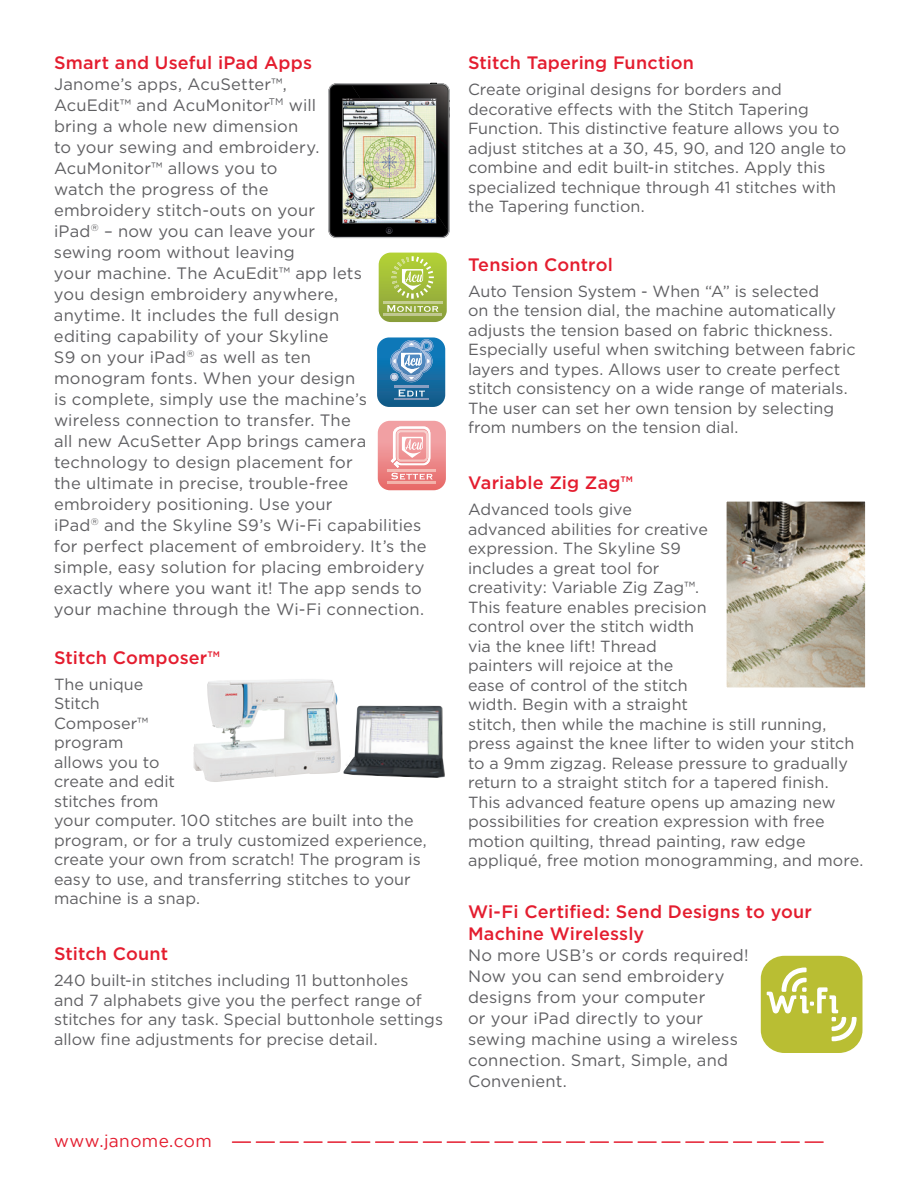
<style>
.page{position:relative;width:918px;height:1188px;background:#fff}
.page>*{position:absolute;margin:0;border:0;box-sizing:border-box;transform-origin:0 0}
.t1{font:500 18px/22.5px "Gotham HTF";letter-spacing:.01em;color:#e41d2f}
.t2{font:17.25px "Gotham";letter-spacing:.025em;color:#e41d2f}
.t3{font:16.5px/21px "Gotham HTF";letter-spacing:.01em;color:#5f5f62}
.t4{font:16.2px/19.5px "Gotham HTF";color:#5f5f62}
.t5{font:700 1.65px "Helvetica";color:#fff}
</style>
<div class="page">
<svg style="left:232px;top:1141px;width:591px;height:2px"></svg>
<div style="left:761px;top:956px;width:101px;height:97px;background:#b9be33;border-radius:23px"></div>
<svg style="left:767px;top:967px;width:90px;height:74px"></svg>
<img style="left:728px;top:503px;width:136px;height:183px">
<div style="left:724px;top:499px;width:144px;height:191px;border:3px solid #fff"></div>
<img style="left:328px;top:83px;width:122px;height:155px">
<svg style="left:377px;top:337px;width:68px;height:70px"></svg>
<svg style="left:378px;top:421px;width:68px;height:69px"></svg>
<svg style="left:379px;top:253px;width:68px;height:69px"></svg>
<img style="left:193px;top:679px;width:117px;height:103px">
<img style="left:343px;top:706px;width:102px;height:72px">
<p class="t1" style="left:54px;top:51px;width:260px">Smart and Useful iPad Apps</p>
<p class="t3" style="left:54px;top:73px;width:374px">Janome’s apps, AcuSetter™,<br>AcuEdit™ and AcuMonitor<sup>TM</sup> will<br>bring a whole new dimension<br>to your sewing and embroidery.<br>AcuMonitor™ allows you to<br>watch the progress of the<br>embroidery stitch-outs on your<br>iPad<sup>®</sup> – now you can leave your<br>sewing room without leaving<br>your machine. The AcuEdit™ app lets<br>you design embroidery anywhere,<br>anytime. It includes the full design<br>editing capability of your Skyline<br>S9 on your iPad<sup>®</sup> as well as ten<br>monogram fonts. When your design<br>is complete, simply use the machine’s wireless connection to transfer. The<br>all new AcuSetter App brings camera technology to design placement for<br>the ultimate in precise, trouble-free embroidery positioning. Use your<br>iPad<sup>®</sup> and the Skyline S9’s Wi-Fi capabilities for perfect placement of embroidery. It’s the simple, easy solution for placing embroidery exactly where you want it! The app sends to your machine through the Wi-Fi connection.</p>
<p class="t1" style="left:54px;top:646px;width:167px">Stitch Composer™</p>
<p class="t4" style="left:54px;top:674px;width:374px">The unique<br>Stitch<br>Composer™<br>program<br>allows you to<br>create and edit<br>stitches from<br>your computer. 100 stitches are built into the program, or for a truly customized experience, create your own from scratch! The program is easy to use, and transferring stitches to your machine is a snap.</p>
<p class="t1" style="left:54px;top:942px;width:116px">Stitch Count</p>
<p class="t4" style="left:54px;top:970px;width:391px">240 built-in stitches including 11 buttonholes<br>and 7 alphabets give you the perfect range of stitches for any task. Special buttonhole settings allow fine adjustments for precise detail.</p>
<p class="t5" style="left:343px;top:98px;width:5px">iPad</p>
<p class="t2" style="left:54px;top:1131px;width:159px">www.janome.com</p>
<p class="t1" style="left:468px;top:51px;width:227px">Stitch Tapering Function</p>
<p class="t4" style="left:468px;top:79px;width:380px">Create original designs for borders and decorative effects with the Stitch Tapering Function. This distinctive feature allows you to adjust stitches at a 30, 45, 90, and 120 angle to combine and edit built-in stitches. Apply this specialized technique through 41 stitches with the Tapering function.</p>
<p class="t1" style="left:468px;top:253px;width:146px">Tension Control</p>
<p class="t4" style="left:468px;top:281px;width:389px">Auto Tension System - When “A” is selected<br>on the tension dial, the machine automatically adjusts the tension based on fabric thickness.<br>Especially useful when switching between fabric layers and types. Allows user to create perfect stitch consistency on a wide range of materials.<br>The user can set her own tension by selecting from numbers on the tension dial.</p>
<p class="t1" style="left:468px;top:471px;width:166px">Variable Zig Zag™</p>
<p class="t4" style="left:468px;top:499px;width:397px">Advanced tools give<br>advanced abilities for creative<br>expression. The Skyline S9<br>includes a great tool for<br>creativity: Variable Zig Zag™.<br>This feature enables precision<br>control over the stitch width<br>via the knee lift! Thread<br>painters will rejoice at the<br>ease of control of the stitch<br>width. Begin with a straight<br>stitch, then while the machine is still running, press against the knee lifter to widen your stitch to a 9mm zigzag. Release pressure to gradually return to a straight stitch for a tapered finish.<br>This advanced feature opens up amazing new possibilities for creation expression with free motion quilting, thread painting, raw edge appliqué, free motion monogramming, and more.</p>
<p class="t1" style="left:468px;top:900px;width:346px">Wi-Fi Certified: Send Designs to your<br>Machine Wirelessly</p>
<p class="t3" style="left:468px;top:945px;width:282px">No more USB’s or cords required!<br>Now you can send embroidery designs from your computer<br>or your iPad directly to your sewing machine using a wireless connection. Smart, Simple, and<br>Convenient.</p>
</div>
